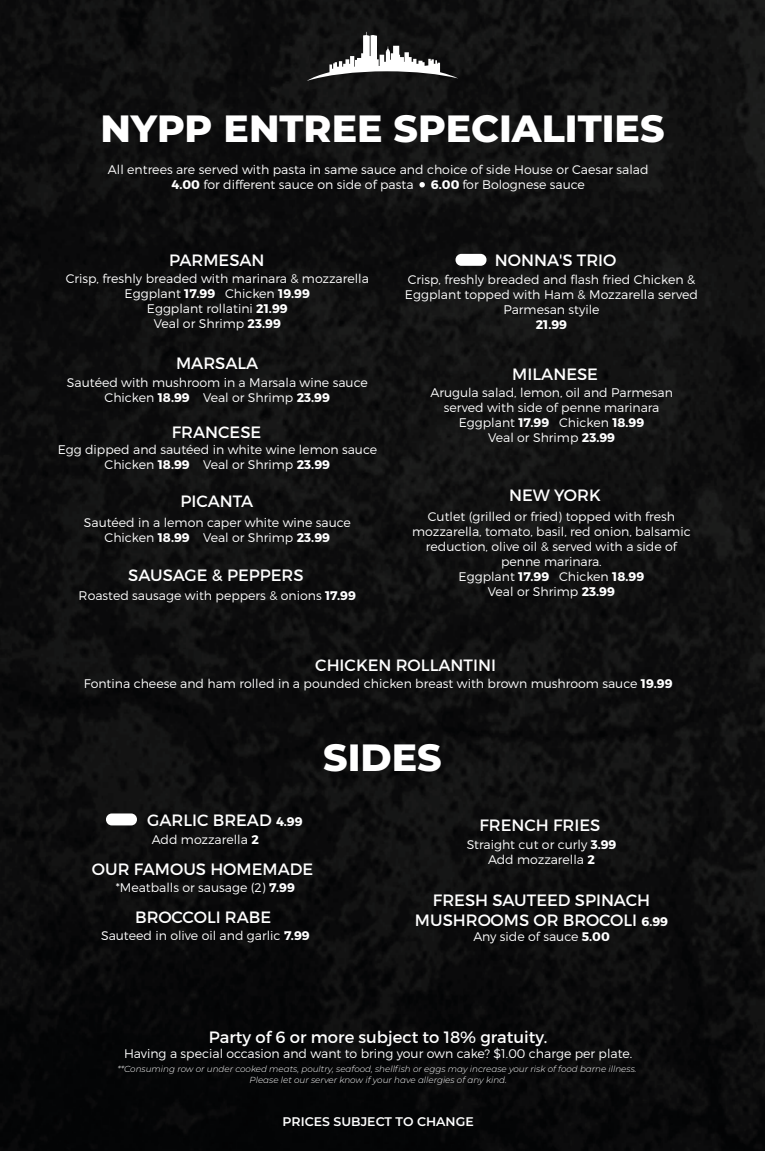
<style>
.page{position:relative;width:765px;height:1151px;background:#fff}
.page>*{position:absolute;margin:0;border:0;box-sizing:border-box;transform-origin:0 0}
.t1{font:800 37.88px "Montserrat";color:#fff}
.t2{font:16.38px/19.6px "Montserrat";color:#fff;text-align:center}
.t3{font:300 12.5px/15px "Montserrat";color:#fff;text-align:center}
.t4{font:600 12.5px "Montserrat";color:#fff}
.t5{font:700 12.5px "Montserrat";color:#fff}
.t6{font:italic 300 8.75px/10.5px "Montserrat";color:#fff;text-align:center}
.s1{font-weight:700}
.s2{font-weight:700;font-size:12.5px}
</style>
<div class="page">
<img style="left:0;top:0;width:765px;height:1150px">
<div style="left:456px;top:254px;width:31px;height:12px;background:#fff;border-radius:6px"></div>
<svg style="left:307px;top:32px;width:151px;height:49px"></svg>
<svg style="left:419px;top:182px;width:6px;height:5px"></svg>
<div style="left:106px;top:813px;width:31px;height:12px;background:#fff;border-radius:6px"></div>
<h1 class="t1" style="left:100px;top:100px;width:566px">NYPP ENTREE SPECIALITIES</h1>
<p class="t3" style="left:172px;top:161px;width:479px;text-align:left;text-indent:-64px">All entrees are served with pasta in same sauce and choice of side House or Caesar salad<br><span class="s1">4.00</span> for different sauce on side of pasta</p>
<p class="t3" style="left:431px;top:176px;width:155px"><span class="s1">6.00</span> for Bolognese sauce</p>
<h2 class="t2" style="left:169px;top:250px;width:97px">PARMESAN</h2>
<p class="t3" style="left:66px;top:270px;width:305px">Crisp, freshly breaded with marinara &amp; mozzarella<br>Eggplant <span class="s1">17.99</span> Chicken <span class="s1">19.99<br></span>Eggplant rollatini <span class="s1">21.99<br></span>Veal or Shrimp <span class="s1">23.99</span></p>
<h2 class="t2" style="left:176px;top:353px;width:84px">MARSALA</h2>
<p class="t3" style="left:67px;top:374px;width:302px">Sautéed with mushroom in a Marsala wine sauce<br>Chicken <span class="s1">18.99</span> Veal or Shrimp <span class="s1">23.99</span></p>
<h2 class="t2" style="left:172px;top:422px;width:91px">FRANCESE</h2>
<p class="t3" style="left:58px;top:441px;width:321px">Egg dipped and sautéed in white wine lemon sauce<br>Chicken <span class="s1">18.99</span> Veal or Shrimp <span class="s1">23.99</span></p>
<h2 class="t2" style="left:181px;top:491px;width:74px">PICANTA</h2>
<p class="t3" style="left:84px;top:514px;width:268px">Sautéed in a lemon caper white wine sauce<br>Chicken <span class="s1">18.99</span> Veal or Shrimp <span class="s1">23.99</span></p>
<h2 class="t2" style="left:128px;top:565px;width:177px">SAUSAGE &amp; PEPPERS</h2>
<p class="t3" style="left:79px;top:587px;width:279px">Roasted sausage with peppers &amp; onions <span class="s1">17.99</span></p>
<h2 class="t2" style="left:460px;top:250px;width:158px"><sup>NEW</sup> NONNA'S TRIO</h2>
<p class="t3" style="left:405px;top:272px;width:294px">Crisp, freshly breaded and flash fried Chicken &amp;<br>Eggplant topped with Ham &amp; Mozzarella served<br>Parmesan styile</p>
<p class="t5" style="left:536px;top:317px;width:33px">21.99</p>
<h2 class="t2" style="left:512px;top:364px;width:87px">MILANESE</h2>
<p class="t3" style="left:430px;top:384px;width:244px">Arugula salad, lemon, oil and Parmesan served with side of penne marinara<br>Eggplant <span class="s1">17.99</span> Chicken <span class="s1">18.99<br></span>Veal or Shrimp <span class="s1">23.99</span></p>
<h2 class="t2" style="left:509px;top:485px;width:93px">NEW YORK</h2>
<p class="t3" style="left:412px;top:508px;width:280px">Cutlet (grilled or fried) topped with fresh mozzarella, tomato, basil, red onion, balsamic reduction, olive oil &amp; served with a side of penne marinara.<br>Eggplant <span class="s1">17.99</span> Chicken <span class="s1">18.99<br></span>Veal or Shrimp <span class="s1">23.99</span></p>
<h2 class="t2" style="left:315px;top:654px;width:182px">CHICKEN ROLLANTINI</h2>
<p class="t3" style="left:84px;top:675px;width:591px">Fontina cheese and ham rolled in a pounded chicken breast with brown mushroom sauce <span class="s1">19.99</span></p>
<h1 class="t1" style="left:323px;top:729px;width:120px">SIDES</h1>
<h2 class="t2" style="left:111px;top:809px;width:194px"><sup>NEW</sup> GARLIC BREAD <span class="s2">4.99</span></h2>
<p class="t3" style="left:152px;top:831px;width:108px">Add mozzarella <span class="s1">2</span></p>
<h2 class="t2" style="left:92px;top:858px;width:223px">OUR FAMOUS HOMEMADE</h2>
<p class="t3" style="left:116px;top:879px;width:181px">*Meatballs or sausage (2) <span class="s1">7.99</span></p>
<h2 class="t2" style="left:135px;top:907px;width:138px">BROCCOLI RABE</h2>
<p class="t3" style="left:101px;top:927px;width:210px">Sauteed in olive oil and garlic <span class="s1">7.99</span></p>
<h2 class="t2" style="left:479px;top:815px;width:122px">FRENCH FRIES</h2>
<p class="t3" style="left:467px;top:836px;width:151px">Straight cut or curly <span class="s1">3.99<br></span>Add mozzarella <span class="s1">2</span></p>
<h2 class="t2" style="left:415px;top:890px;width:255px">FRESH SAUTEED SPINACH<br>MUSHROOMS OR BROCOLI <span class="s2">6.99</span></h2>
<p class="t3" style="left:473px;top:928px;width:138px">Any side of sauce <span class="s1">5.00</span></p>
<h2 class="t2" style="left:209px;top:1026px;width:340px">Party of 6 or more subject to 18% gratuity.</h2>
<p class="t3" style="left:124px;top:1045px;width:510px">Having a special occasion and want to bring your own cake? $1.00 charge per plate.</p>
<p class="t6" style="left:118px;top:1063px;width:521px">**Consuming row or under cooked meats, poultry, seafood, shellfish or eggs may increase your risk of food barne illness.<br>Please let our server know if your have allergies of any kind.</p>
<p class="t4" style="left:283px;top:1112px;width:193px">PRICES SUBJECT TO CHANGE</p>
</div>
